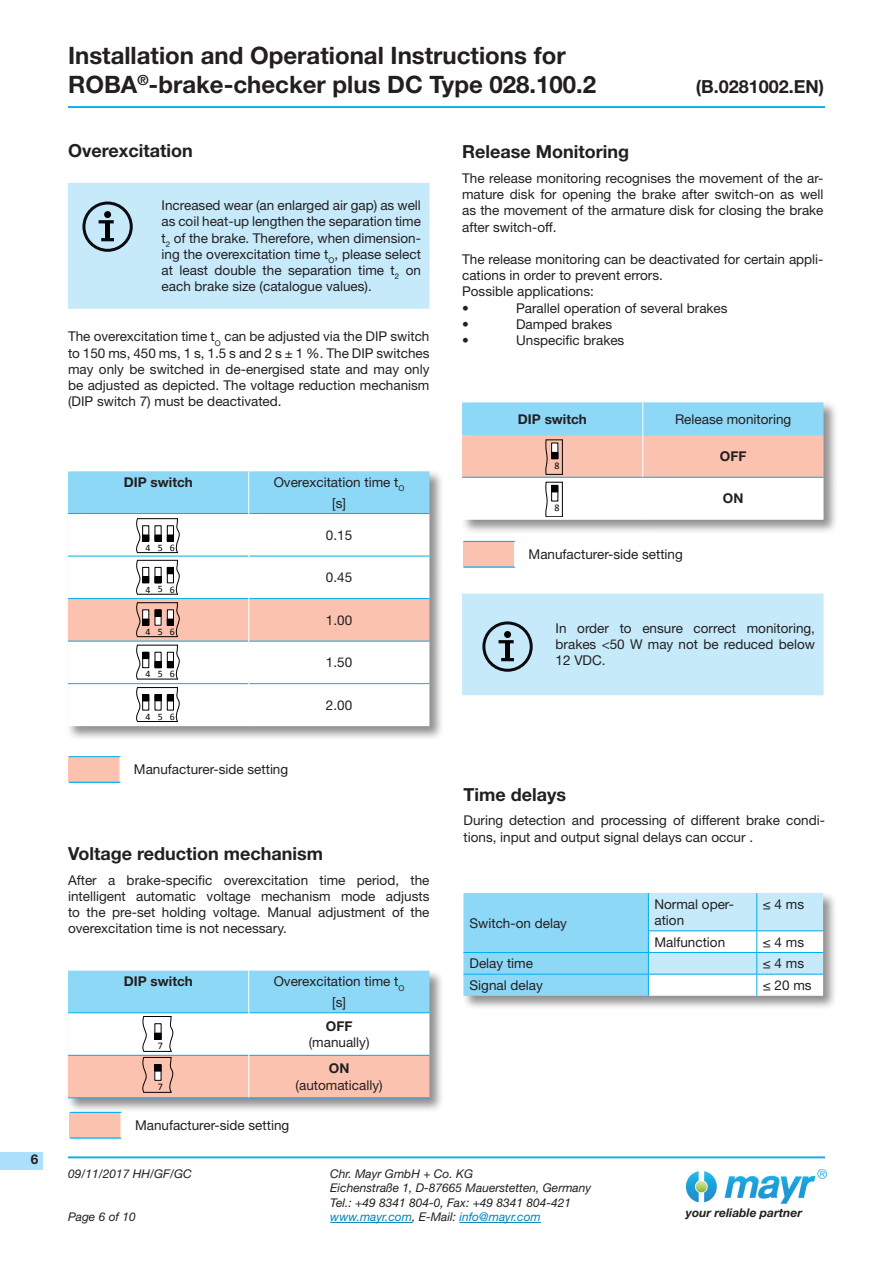
<style>
.page{position:relative;width:893px;height:1263px;background:#fff}
.page>*{position:absolute;margin:0;border:0;box-sizing:border-box;transform-origin:0 0}
.t1{font:700 24px/28.8px "Helvetica Neue LT Pro";color:#231f20}
.t2{font:700 18px "Helvetica Neue LT Pro";color:#231f20}
.t3{font:13.5px/16.2px "Helvetica Neue LT Pro";color:#231f20;text-align:justify}
.t4{font:700 13.5px "Helvetica Neue LT Pro";color:#231f20}
.t5{font:italic 12px/14.4px "Helvetica Neue LT Pro";color:#231f20}
.t6{font:italic 700 12px "Helvetica Neue LT Pro";color:#231f20}
.t7{font:10.05px "Calibri";color:#000002}
.t8{font:9.9px "Calibri";letter-spacing:.725em;color:#000002}
.s1{color:#0083b6}
</style>
<div class="page">
<hr style="left:68px;top:1157px;width:757px;height:1px;background:#00aeef">
<hr style="left:68px;top:106px;width:757px;height:2px;background:#00aeef">
<hr style="left:330px;top:1222px;width:82px;height:1px;background:#0083b6">
<hr style="left:459px;top:1222px;width:82px;height:1px;background:#0083b6">
<div style="left:66px;top:469px;width:378px;height:272px;background:#231f20;opacity:.5"></div>
<svg style="left:68px;top:553px;width:361px;height:173px"></svg>
<hr style="left:68px;top:556px;width:180px;height:1px;background:#00aeef">
<hr style="left:249px;top:556px;width:180px;height:1px;background:#00aeef">
<hr style="left:68px;top:683px;width:180px;height:1px;background:#00aeef">
<hr style="left:249px;top:683px;width:180px;height:1px;background:#00aeef">
<hr style="left:248px;top:513px;width:1px;height:43px;background:#fff">
<hr style="left:248px;top:556px;width:1px;height:43px;background:#fff">
<hr style="left:248px;top:641px;width:1px;height:43px;background:#fff">
<hr style="left:248px;top:684px;width:1px;height:42px;background:#fff">
<div style="left:66px;top:969px;width:378px;height:144px;background:#231f20;opacity:.5"></div>
<div style="left:460px;top:401px;width:378px;height:133px;background:#231f20;opacity:.5"></div>
<div style="left:68px;top:183px;width:361px;height:126px;background:#c6eafa"></div>
<div style="left:462px;top:891px;width:376px;height:119px;background:#231f20;opacity:.5"></div>
<svg style="left:463px;top:893px;width:360px;height:103px"></svg>
<hr style="left:648px;top:893px;width:1px;height:37px;background:#00aeef">
<hr style="left:756px;top:893px;width:1px;height:37px;background:#00aeef">
<hr style="left:648px;top:930px;width:109px;height:1px;background:#00aeef">
<hr style="left:757px;top:930px;width:66px;height:1px;background:#00aeef">
<div style="left:69px;top:757px;width:51px;height:25px;background:#fbc3af"></div>
<hr style="left:69px;top:756px;width:51px;height:1px;background:#00aeef">
<hr style="left:69px;top:782px;width:51px;height:1px;background:#00aeef">
<div style="left:70px;top:1112px;width:51px;height:26px;background:#fbc3af"></div>
<hr style="left:70px;top:1112px;width:51px;height:1px;background:#00aeef">
<hr style="left:70px;top:1137px;width:51px;height:1px;background:#00aeef">
<div style="left:463px;top:541px;width:52px;height:26px;background:#fbc3af"></div>
<hr style="left:463px;top:541px;width:52px;height:1px;background:#00aeef">
<hr style="left:463px;top:567px;width:52px;height:1px;background:#00aeef">
<svg style="left:514px;top:542px;width:1px;height:25px"></svg>
<img style="left:686px;top:1169px;width:140px;height:35px">
<svg style="left:68px;top:471px;width:361px;height:82px"></svg>
<div style="left:167px;top:535px;width:7px;height:6px;border:1px solid #000002"></div>
<svg style="left:68px;top:559px;width:361px;height:121px"></svg>
<div style="left:167px;top:661px;width:7px;height:7px;border:1px solid #000002"></div>
<hr style="left:137px;top:687px;width:41px;height:1px;background:#000002">
<hr style="left:137px;top:721px;width:41px;height:1px;background:#000002">
<svg style="left:155px;top:695px;width:6px;height:15px"></svg>
<svg style="left:134px;top:687px;width:15px;height:35px"></svg>
<div style="left:142px;top:694px;width:7px;height:7px;border:1px solid #000002"></div>
<div style="left:155px;top:694px;width:6px;height:7px;border:1px solid #000002"></div>
<svg style="left:167px;top:687px;width:13px;height:35px"></svg>
<div style="left:167px;top:694px;width:7px;height:7px;border:1px solid #000002"></div>
<svg style="left:68px;top:971px;width:361px;height:127px"></svg>
<div style="left:154px;top:1064px;width:7px;height:7px;border:1px solid #000002"></div>
<svg style="left:462px;top:402px;width:361px;height:118px"></svg>
<div style="left:551px;top:485px;width:7px;height:7px;border:1px solid #000002"></div>
<div style="left:82px;top:202px;width:51px;height:50px;border:3px solid #0e0b11;border-radius:50%"></div>
<div style="left:104px;top:211px;width:7px;height:7px;background:#000;border-radius:50%"></div>
<div style="left:99px;top:220px;width:15px;height:3px;border:2px solid #0e0b11"></div>
<div style="left:105px;top:221px;width:5px;height:19px;background:#000"></div>
<svg style="left:101px;top:238px;width:13px;height:3px"></svg>
<div style="left:462px;top:594px;width:361px;height:101px;background:#c6eafa"></div>
<div style="left:0;top:1152px;width:43px;height:17px;background:#aae0f9"></div>
<p class="t4" style="left:31px;top:1151px;width:9px">6</p>
<h1 class="t1" style="left:68px;top:40px;width:530px">Installation and Operational Instructions for<br>ROBA<sup>®</sup>-brake-checker plus DC Type 028.100.2</h1>
<h2 class="t2" style="left:696px;top:75px;width:130px">(B.0281002.EN)</h2>
<h2 class="t2" style="left:68px;top:140px;width:126px">Overexcitation</h2>
<p class="t3" style="left:162px;top:197px;width:261px">Increased wear (an enlarged air gap) as well as coil heat-up lengthen the separation time t<sub>2</sub> of the brake. Therefore, when dimension&shy;ing the overexcitation time t<sub>O</sub>, please select at least double the separation time t<sub>2</sub> on each brake size (catalogue values).</p>
<p class="t3" style="left:68px;top:328px;width:363px">The overexcitation time t<sub>O</sub> can be adjusted via the DIP switch to 150 ms, 450 ms, 1 s, 1.5 s and 2 s ± 1 %. The DIP switches may only be switched in de-energised state and may only be adjusted as depicted. The voltage reduction mechanism (DIP switch 7) must be deactivated.</p>
<p class="t4" style="left:124px;top:473px;width:70px">DIP switch</p>
<p class="t3" style="left:274px;top:471px;width:132px;line-height:20.9px;text-align:center">Overexcitation time t<sub>O </sub>[s]</p>
<p class="t3" style="left:326px;top:526px;width:28px">0.15</p>
<p class="t3" style="left:326px;top:569px;width:28px">0.45</p>
<p class="t3" style="left:326px;top:611px;width:28px">1.00</p>
<p class="t3" style="left:326px;top:654px;width:28px">1.50</p>
<p class="t3" style="left:326px;top:696px;width:28px">2.00</p>
<p class="t8" style="left:145px;top:541px;width:31px">456</p>
<p class="t8" style="left:145px;top:583px;width:31px">456</p>
<p class="t8" style="left:145px;top:625px;width:31px">456</p>
<p class="t8" style="left:145px;top:668px;width:31px">456</p>
<p class="t8" style="left:145px;top:710px;width:31px">456</p>
<p class="t3" style="left:134px;top:760px;width:156px">Manufacturer-side setting</p>
<h2 class="t2" style="left:68px;top:842px;width:256px">Voltage reduction mechanism</h2>
<p class="t3" style="left:68px;top:871px;width:363px">After a brake-specific overexcitation time period, the intelligent automatic voltage mechanism mode adjusts to the pre-set holding voltage. Manual adjustment of the overexcitation time is not necessary.</p>
<p class="t4" style="left:124px;top:973px;width:70px">DIP switch</p>
<p class="t3" style="left:274px;top:970px;width:132px;line-height:20.9px;text-align:center">Overexcitation time t<sub>O </sub>[s]</p>
<p class="t4" style="left:326px;top:1017px;width:28px">OFF</p>
<p class="t3" style="left:309px;top:1034px;width:62px">(manually)</p>
<p class="t4" style="left:329px;top:1060px;width:22px">ON</p>
<p class="t3" style="left:296px;top:1076px;width:89px">(automatically)</p>
<p class="t7" style="left:158px;top:1039px;width:7px">7</p>
<p class="t7" style="left:158px;top:1080px;width:7px">7</p>
<p class="t3" style="left:135px;top:1116px;width:156px">Manufacturer-side setting</p>
<h2 class="t2" style="left:462px;top:140px;width:168px">Release Monitoring</h2>
<p class="t3" style="left:462px;top:170px;width:363px">The release monitoring recognises the movement of the ar&shy;mature disk for opening the brake after switch-on as well as the movement of the armature disk for closing the brake after switch-off.</p>
<p class="t3" style="left:462px;top:251px;width:363px;text-align:left">The release monitoring can be deactivated for certain appli&shy;cations in order to prevent errors.<br>Possible applications:<br>•</p>
<p class="t3" style="left:516px;top:299px;width:213px">Parallel operation of several brakes</p>
<p class="t3" style="left:462px;top:316px;width:8px">•</p>
<p class="t3" style="left:516px;top:316px;width:98px">Damped brakes</p>
<p class="t3" style="left:462px;top:332px;width:8px">•</p>
<p class="t3" style="left:516px;top:332px;width:110px">Unspecific brakes</p>
<p class="t4" style="left:518px;top:410px;width:70px">DIP switch</p>
<p class="t3" style="left:675px;top:410px;width:118px">Release monitoring</p>
<p class="t4" style="left:720px;top:447px;width:28px">OFF</p>
<p class="t4" style="left:723px;top:490px;width:22px">ON</p>
<p class="t7" style="left:554px;top:459px;width:7px">8</p>
<p class="t7" style="left:554px;top:501px;width:7px">8</p>
<p class="t3" style="left:529px;top:545px;width:156px">Manufacturer-side setting</p>
<p class="t3" style="left:556px;top:620px;width:261px">In order to ensure correct monitoring, brakes &lt;50 W may not be reduced below 12 VDC.</p>
<h2 class="t2" style="left:463px;top:783px;width:104px">Time delays</h2>
<p class="t3" style="left:463px;top:812px;width:363px">During detection and processing of different brake condi&shy;tions, input and output signal delays can occur .</p>
<p class="t3" style="left:469px;top:914px;width:99px">Switch-on delay</p>
<p class="t3" style="left:654px;top:895px;width:81px">Normal oper&shy;ation</p>
<p class="t3" style="left:763px;top:895px;width:43px">≤ 4 ms</p>
<p class="t3" style="left:654px;top:933px;width:72px">Malfunction</p>
<p class="t3" style="left:763px;top:933px;width:43px">≤ 4 ms</p>
<p class="t3" style="left:469px;top:955px;width:65px">Delay time</p>
<p class="t3" style="left:763px;top:955px;width:43px">≤ 4 ms</p>
<p class="t3" style="left:469px;top:976px;width:75px">Signal delay</p>
<p class="t3" style="left:763px;top:976px;width:50px">≤ 20 ms</p>
<p class="t5" style="left:68px;top:1166px;width:125px">09/11/2017 HH/GF/GC</p>
<p class="t5" style="left:68px;top:1209px;width:69px">Page 6 of 10</p>
<p class="t5" style="left:330px;top:1166px;width:263px">Chr. Mayr GmbH + Co. KG<br>Eichenstraße 1, D-87665 Mauerstetten, Germany Tel.: +49 8341 804-0, Fax: +49 8341 804-421 <span class="s1">www.mayr.com</span>, E-Mail: <span class="s1">info@mayr.com</span></p>
<p class="t6" style="left:686px;top:1205px;width:118px">your reliable partner</p>
</div>
